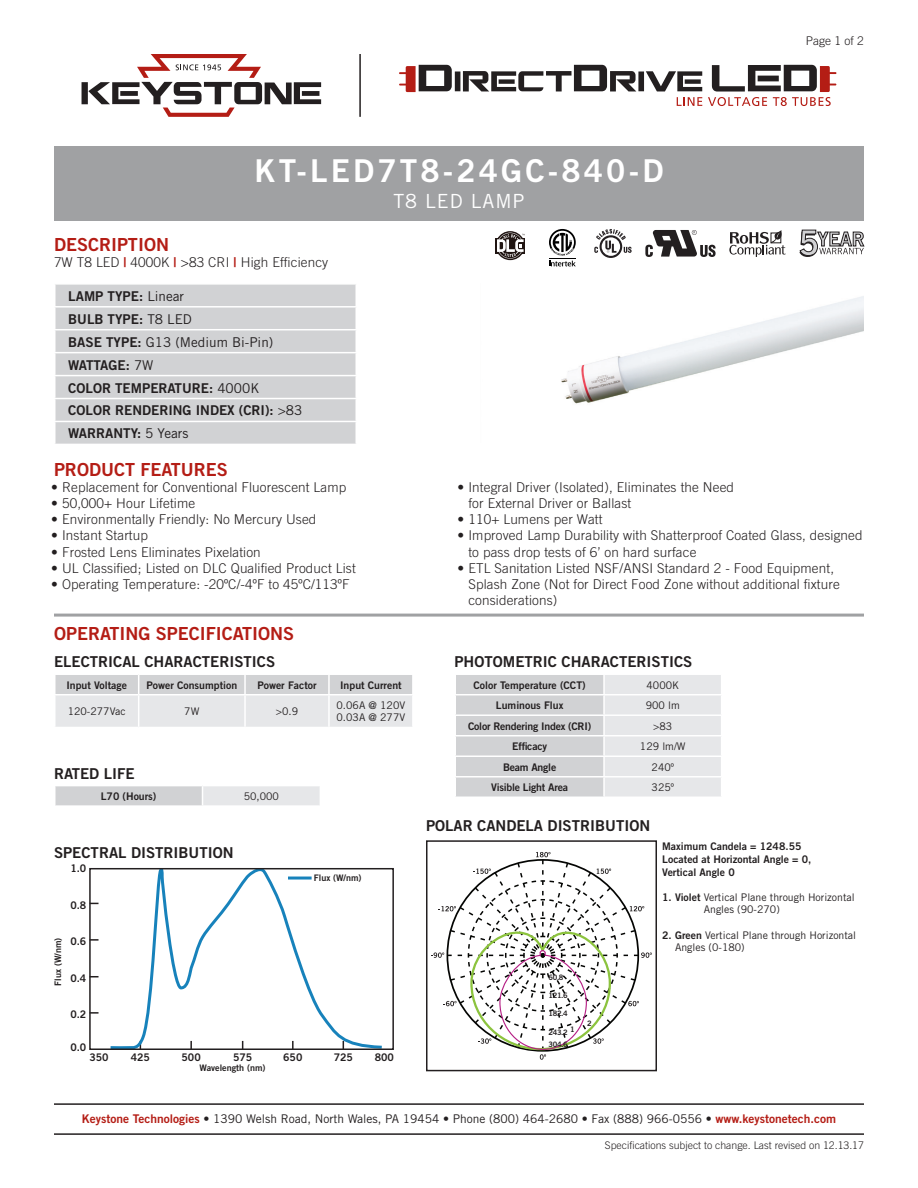
<style>
.page{position:relative;width:918px;height:1188px;background:#fff}
.page>*{position:absolute;margin:0;border:0;box-sizing:border-box;transform-origin:0 0}
.t1{font:31.5px "Trade Gothic Bold Two";letter-spacing:.1em;color:#fff}
.t2{font:19.5px "Trade Gothic";letter-spacing:.05em;color:#fff}
.t3{font:18px "Trade Gothic Bold Two";color:#b41d15}
.t4{font:15px "Trade Gothic Bold Two";color:#231f20}
.t5{font:300 13.5px/16.2px "Trade Gothic";letter-spacing:.01em;color:#231f20}
.t6{font:13.5px/23px "Trade Gothic Bold Two";color:#231f20}
.t7{font:13.5px "Trade Gothic";color:#231f20}
.t8{font:12px "Trade Gothic";color:#231f20}
.t9{font:300 12px "Trade Gothic";color:#231f20}
.t10{font:10.5px/12.6px "Trade Gothic Bold Two";color:#231f20}
.t11{font:10.5px/12.6px "Trade Gothic";color:#231f20}
.t12{font:300 10.5px "Trade Gothic";color:#231f20}
.t13{font:10.5px "Trade Gothic Bold Two";letter-spacing:-.02em;color:#231f20}
.t14{font:9px "Trade Gothic Bold Two";color:#231f20}
.t15{font:7.5px/11.9px "Trade Gothic Bold Two";letter-spacing:-.05em;color:#231f20}
.s1{font-family:"Trade Gothic"}
.s2{font-family:"Trade Gothic Bold Two"}
.s3{font-family:"Trade Gothic Bold Two";font-weight:400;color:#b41d15}
.s4{font-family:"Trade Gothic Bold Two";color:#b41d15}
</style>
<div class="page">
<div style="left:54px;top:146px;width:810px;height:74px;background:#a0a1a3"></div>
<div style="left:56px;top:285px;width:300px;height:159px;background:#d1d2d4"></div>
<hr style="left:54px;top:306px;width:303px;height:2px;background:#fff">
<hr style="left:54px;top:329px;width:303px;height:1px;background:#fff">
<hr style="left:54px;top:352px;width:303px;height:1px;background:#fff">
<hr style="left:54px;top:375px;width:303px;height:1px;background:#fff">
<hr style="left:54px;top:398px;width:303px;height:1px;background:#fff">
<hr style="left:54px;top:421px;width:303px;height:1px;background:#fff">
<div style="left:55px;top:786px;width:147px;height:20px;background:#d1d2d4"></div>
<div style="left:202px;top:786px;width:118px;height:20px;background:#e6e7e9"></div>
<svg style="left:55px;top:786px;width:1px;height:19px"></svg>
<svg style="left:202px;top:786px;width:1px;height:19px"></svg>
<hr style="left:54px;top:805px;width:148px;height:2px;background:#fff">
<hr style="left:202px;top:805px;width:119px;height:2px;background:#fff">
<svg style="left:456px;top:675px;width:265px;height:122px;background:#dcdddf"></svg>
<svg style="left:55px;top:675px;width:357px;height:52px;background:#dedfe1"></svg>
<hr style="left:54px;top:694px;width:85px;height:1px;background:#fff">
<hr style="left:54px;top:695px;width:2px;height:32px;background:#fff">
<hr style="left:139px;top:694px;width:106px;height:1px;background:#fff">
<hr style="left:138px;top:695px;width:1px;height:32px;background:#fff">
<hr style="left:245px;top:694px;width:84px;height:1px;background:#fff">
<hr style="left:244px;top:695px;width:2px;height:32px;background:#fff">
<hr style="left:329px;top:694px;width:85px;height:1px;background:#fff">
<hr style="left:328px;top:695px;width:2px;height:32px;background:#fff">
<img style="left:561px;top:296px;width:303px;height:108px">
<svg style="left:82px;top:54px;width:239px;height:63px"></svg>
<hr style="left:359px;top:54px;width:2px;height:63px;background:#231f20">
<svg style="left:399px;top:65px;width:303px;height:41px"></svg>
<svg style="left:708px;top:65px;width:128px;height:41px"></svg>
<svg style="left:431px;top:852px;width:221px;height:208px"></svg>
<div style="left:426px;top:840px;width:231px;height:231px;border:2px solid #231f20"></div>
<svg style="left:92px;top:939px;width:7px;height:2px"></svg>
<svg style="left:92px;top:1012px;width:7px;height:2px"></svg>
<svg style="left:110px;top:871px;width:272px;height:176px"></svg>
<div style="left:89px;top:868px;width:305px;height:182px;border:2px solid #231f20"></div>
<svg style="left:594px;top:229px;width:38px;height:29px"></svg>
<svg style="left:729px;top:230px;width:57px;height:27px"></svg>
<svg style="left:645px;top:230px;width:71px;height:27px"></svg>
<svg style="left:799px;top:230px;width:65px;height:27px"></svg>
<svg style="left:549px;top:229px;width:27px;height:37px"></svg>
<div style="left:496px;top:238px;width:29px;height:15px;background:#201512"></div>
<svg style="left:497px;top:231px;width:28px;height:29px"></svg>
<hr style="left:54px;top:614px;width:810px;height:3px;background:#a0a1a3">
<hr style="left:54px;top:1133px;width:810px;height:2px;background:#231f20">
<hr style="left:54px;top:1103px;width:810px;height:2px;background:#231f20">
<h1 class="t1" style="left:255px;top:152px;width:410px">KT-LED7T8-24GC-840-D</h1>
<h2 class="t2" style="left:393px;top:189px;width:133px">T8 LED LAMP</h2>
<h3 class="t3" style="left:54px;top:234px;width:117px">DESCRIPTION</h3>
<p class="t6" style="left:68px;top:284px;width:125px">LAMP TYPE: <span class="s1">Linear<br></span>BULB TYPE: <span class="s1">T8 LED</span></p>
<p class="t7" style="left:68px;top:334px;width:207px"><span class="s2">BASE TYPE:</span> G13 (Medium Bi-Pin)</p>
<p class="t6" style="left:68px;top:353px;width:236px">WATTAGE: <span class="s1">7W<br></span>COLOR TEMPERATURE: <span class="s1">4000K<br></span>COLOR RENDERING INDEX (CRI): <span class="s1">&gt;83<br></span>WARRANTY: <span class="s1">5 Years</span></p>
<p class="t5" style="left:54px;top:254px;width:276px">7W T8 LED <span class="s3">|</span> 4000K <span class="s3">|</span> &gt;83 CRI <span class="s3">|</span> High Efficiency</p>
<h3 class="t3" style="left:54px;top:458px;width:175px">PRODUCT FEATURES</h3>
<p class="t9" style="left:806px;top:34px;width:60px">Page 1 of 2</p>
<p class="t5" style="left:51px;top:479px;width:297px">• Replacement for Conventional Fluorescent Lamp</p>
<p class="t5" style="left:51px;top:495px;width:145px">• 50,000+ Hour Lifetime</p>
<p class="t5" style="left:51px;top:511px;width:267px">• Environmentally Friendly: No Mercury Used</p>
<p class="t5" style="left:51px;top:527px;width:98px">• Instant Startup</p>
<p class="t5" style="left:51px;top:544px;width:211px">• Frosted Lens Eliminates Pixelation</p>
<p class="t5" style="left:51px;top:560px;width:306px">• UL Classified; Listed on DLC Qualified Product List</p>
<p class="t5" style="left:51px;top:576px;width:300px">• Operating Temperature: -20ºC/-4ºF to 45ºC/113ºF</p>
<h3 class="t3" style="left:54px;top:622px;width:242px">OPERATING SPECIFICATIONS</h3>
<p class="t4" style="left:54px;top:653px;width:223px">ELECTRICAL CHARACTERISTICS</p>
<p class="t10" style="left:66px;top:679px;width:62px">Input Voltage</p>
<p class="t10" style="left:147px;top:679px;width:92px">Power Consumption</p>
<p class="t10" style="left:257px;top:679px;width:61px">Power Factor</p>
<p class="t10" style="left:340px;top:679px;width:63px">Input Current</p>
<p class="t11" style="left:68px;top:705px;width:59px">120-277Vac</p>
<p class="t11" style="left:184px;top:705px;width:17px">7W</p>
<p class="t11" style="left:276px;top:705px;width:24px">&gt;0.9</p>
<p class="t11" style="left:337px;top:699px;width:70px">0.06A @ 120V<br>0.03A @ 277V</p>
<p class="t4" style="left:54px;top:764px;width:82px">RATED LIFE</p>
<p class="t10" style="left:101px;top:790px;width:57px">L70 (Hours)</p>
<p class="t11" style="left:244px;top:790px;width:37px">50,000</p>
<p class="t4" style="left:54px;top:844px;width:181px">SPECTRAL DISTRIBUTION</p>
<p class="t14" style="left:52px;top:986px;width:49px;rotate:-90deg">Flux (W/nm)</p>
<p class="t10" style="left:70px;top:862px;width:18px">1.0</p>
<p class="t10" style="left:70px;top:898px;width:18px">0.8</p>
<p class="t10" style="left:70px;top:935px;width:18px">0.6</p>
<p class="t10" style="left:70px;top:972px;width:18px">0.4</p>
<p class="t10" style="left:70px;top:1008px;width:18px">0.2</p>
<p class="t10" style="left:70px;top:1041px;width:18px">0.0</p>
<p class="t14" style="left:314px;top:872px;width:49px">Flux (W/nm)</p>
<p class="t10" style="left:89px;top:1051px;width:21px">350</p>
<p class="t10" style="left:131px;top:1051px;width:21px">425</p>
<p class="t10" style="left:182px;top:1051px;width:21px">500</p>
<p class="t10" style="left:233px;top:1051px;width:21px">575</p>
<p class="t10" style="left:283px;top:1051px;width:21px">650</p>
<p class="t10" style="left:334px;top:1051px;width:21px">725</p>
<p class="t10" style="left:375px;top:1051px;width:21px">800</p>
<p class="t14" style="left:200px;top:1063px;width:67px">Wavelength (nm)</p>
<p class="t5" style="left:468px;top:479px;width:267px;text-indent:-11px">• Integral Driver (Isolated), Eliminates the Need for External Driver or Ballast</p>
<p class="t5" style="left:458px;top:511px;width:146px">• 110+ Lumens per Watt</p>
<p class="t5" style="left:468px;top:527px;width:396px;text-indent:-11px">• Improved Lamp Durability with Shatterproof Coated Glass, designed to pass drop tests of 6’ on hard surface</p>
<p class="t5" style="left:468px;top:560px;width:373px;text-indent:-11px">• ETL Sanitation Listed NSF/ANSI Standard 2 - Food Equipment,<br>Splash Zone (Not for Direct Food Zone without additional fixture considerations)</p>
<p class="t4" style="left:454px;top:653px;width:239px">PHOTOMETRIC CHARACTERISTICS</p>
<p class="t10" style="left:474px;top:679px;width:114px">Color Temperature (CCT)</p>
<p class="t11" style="left:647px;top:678px;width:34px">4000K</p>
<p class="t10" style="left:496px;top:699px;width:69px">Luminous Flux</p>
<p class="t11" style="left:646px;top:699px;width:36px">900 lm</p>
<p class="t13" style="left:468px;top:719px;width:125px">Color Rendering Index (CRI)</p>
<p class="t11" style="left:653px;top:719px;width:21px">&gt;83</p>
<p class="t10" style="left:512px;top:740px;width:36px">Efficacy</p>
<p class="t11" style="left:640px;top:740px;width:47px">129 lm/W</p>
<p class="t13" style="left:503px;top:761px;width:55px">Beam Angle</p>
<p class="t11" style="left:652px;top:760px;width:24px">240º</p>
<p class="t13" style="left:491px;top:781px;width:78px">Visible Light Area</p>
<p class="t11" style="left:652px;top:781px;width:24px">325º</p>
<p class="t4" style="left:426px;top:816px;width:226px">POLAR CANDELA DISTRIBUTION</p>
<p class="t15" style="left:549px;top:971px;width:16px">60.8</p>
<p class="t15" style="left:549px;top:989px;width:21px">121.6</p>
<p class="t15" style="left:549px;top:1008px;width:21px">182.4</p>
<p class="t15" style="left:549px;top:1026px;width:21px">243.2<br>304.6</p>
<p class="t15" style="left:570px;top:1023px;width:6px">1</p>
<p class="t15" style="left:587px;top:1017px;width:6px">2</p>
<p class="t10" style="left:662px;top:840px;width:151px">Maximum Candela = 1248.55<br>Located at Horizontal Angle = 0,<br>Vertical Angle 0</p>
<p class="t11" style="left:704px;top:891px;width:152px;text-indent:-42px"><span class="s2">1. Violet</span> Vertical Plane through Horizontal<br>Angles (90-270)</p>
<p class="t11" style="left:675px;top:928px;width:183px;text-indent:-13px"><span class="s2">2. Green</span> Vertical Plane through Horizontal<br>Angles (0-180)</p>
<p class="t8" style="left:82px;top:1112px;width:756px"><span class="s4">Keystone Technologies</span> <span class="s2">•</span> 1390 Welsh Road, North Wales, PA 19454 <span class="s2">•</span> Phone (800) 464-2680 <span class="s2">•</span> Fax (888) 966-0556 • <span class="s4">www.keystonetech.com</span></p>
<p class="t12" style="left:605px;top:1139px;width:261px">Specifications subject to change. Last revised on 12.13.17</p>
</div>
